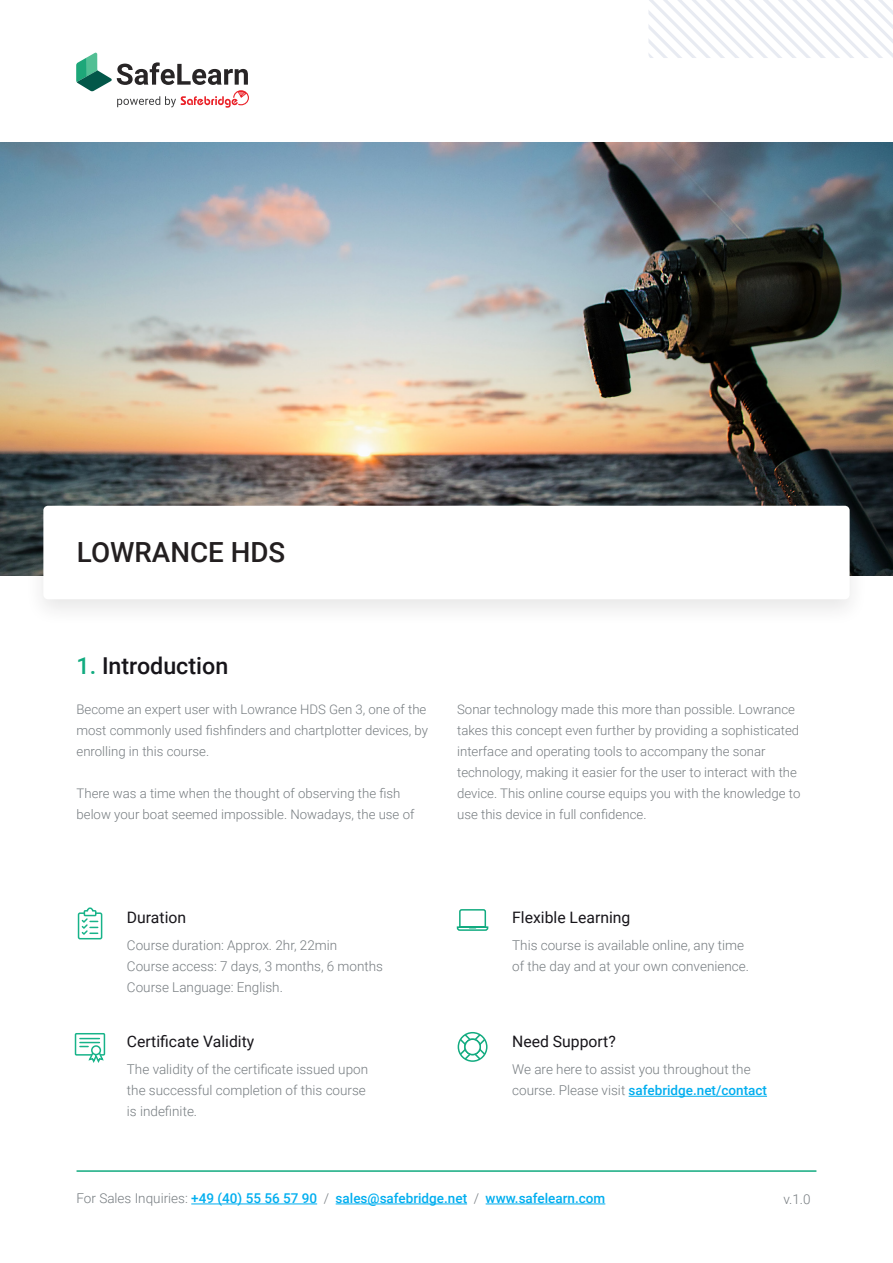
<style>
.page{position:relative;width:893px;height:1263px;background:#fff}
.page>*{position:absolute;margin:0;border:0;box-sizing:border-box;transform-origin:0 0}
.t1{font:500 27.75px "Roboto";color:#231f20}
.subtitle2_black{font:500 23.25px "Roboto";color:#17151a}
.small_subs{font:15.75px "Roboto";color:#17151a}
.text_sb{font:300 13.5px "Roboto";color:#767c80}
.text_sb-2{font:500 13.5px "Roboto";color:#00aeef}
.t2{font:300 13.2px/21px "Roboto";color:#767c80}
.s1{color:#12ab80}
.s2{font-weight:300;color:#767c80}
</style>
<div class="page">
<img style="left:0;top:142px;width:893px;height:433px">
<div style="left:24px;top:495px;width:845px;height:132px;background:#231f20;opacity:.11"></div>
<div style="left:43px;top:506px;width:807px;height:93px;background:#fff;border-radius:5px"></div>
<hr style="left:629px;top:1096px;width:138px;height:1px;background:#00aeef">
<svg style="left:76px;top:53px;width:173px;height:55px"></svg>
<svg style="left:456px;top:909px;width:33px;height:22px"></svg>
<svg style="left:457px;top:1033px;width:31px;height:29px"></svg>
<div style="left:465px;top:1039px;width:15px;height:15px;background:#fff;border-radius:8px"></div>
<div style="left:464px;top:1038px;width:17px;height:17px;border:2px solid #12ab80;border-radius:8px"></div>
<svg style="left:648px;top:0;width:245px;height:58px"></svg>
<hr style="left:191px;top:1203px;width:126px;height:1px;background:#00aeef">
<hr style="left:336px;top:1203px;width:131px;height:1px;background:#00aeef">
<hr style="left:486px;top:1203px;width:119px;height:1px;background:#00aeef">
<hr style="left:77px;top:1170px;width:739px;height:2px;background:#12ab80">
<svg style="left:74px;top:1033px;width:32px;height:30px"></svg>
<div style="left:92px;top:1046px;width:8px;height:8px;background:#fff;border-radius:50%"></div>
<div style="left:91px;top:1045px;width:10px;height:10px;border:2px solid #17b389;border-radius:50%"></div>
<div style="left:78px;top:912px;width:24px;height:27px;border:2px solid #17b389;border-radius:2px"></div>
<svg style="left:80px;top:907px;width:19px;height:29px"></svg>
<p class="t1" style="left:77px;top:533px;width:210px">LOWRANCE HDS</p>
<p class="subtitle2_black" style="left:77px;top:650px;width:153px"><span class="s1">1.</span> Introduction</p>
<p class="t2" style="left:77px;top:698px;width:353px">Become an expert user with Lowrance HDS Gen 3, one of the most commonly used fishfinders and chartplotter devices, by enrolling in this course.</p>
<p class="t2" style="left:77px;top:782px;width:339px">There was a time when the thought of observing the fish below your boat seemed impossible. Nowadays, the use of</p>
<p class="t2" style="left:457px;top:698px;width:345px">Sonar technology made this more than possible. Lowrance takes this concept even further by providing a sophisticated interface and operating tools to accompany the sonar technology, making it easier for the user to interact with the device. This online course equips you with the knowledge to use this device in full confidence.</p>
<p class="small_subs" style="left:127px;top:907px;width:61px">Duration</p>
<p class="text_sb" style="left:127px;top:936px;width:212px">Course duration: Approx. 2hr, 22min</p>
<p class="text_sb" style="left:127px;top:957px;width:258px">Course access: 7 days, 3 months, 6 months</p>
<p class="text_sb" style="left:127px;top:978px;width:157px">Course Language: English.</p>
<p class="small_subs" style="left:127px;top:1030px;width:129px">Certificate Validity</p>
<p class="text_sb" style="left:127px;top:1060px;width:243px">The validity of the certificate issued upon</p>
<p class="text_sb" style="left:127px;top:1081px;width:241px">the successful completion of this course</p>
<p class="text_sb" style="left:127px;top:1102px;width:72px">is indefinite.</p>
<p class="small_subs" style="left:512px;top:907px;width:120px">Flexible Learning</p>
<p class="text_sb" style="left:512px;top:936px;width:234px">This course is available online, any time</p>
<p class="text_sb" style="left:512px;top:957px;width:238px">of the day and at your own convenience.</p>
<p class="small_subs" style="left:512px;top:1030px;width:105px">Need Support?</p>
<p class="text_sb" style="left:512px;top:1060px;width:240px">We are here to assist you throughout the</p>
<p class="text_sb-2" style="left:512px;top:1081px;width:256px"><span class="s2">course. Please visit</span> safebridge.net/contact</p>
<p class="text_sb-2" style="left:77px;top:1189px;width:530px"><span class="s2">For Sales Inquiries:</span> +49 (40) 55 56 57 90 <span class="s2">/</span> sales@safebridge.net <span class="s2">/</span> www.safelearn.com</p>
<p class="text_sb" style="left:783px;top:1190px;width:29px">v.1.0</p>
</div>
